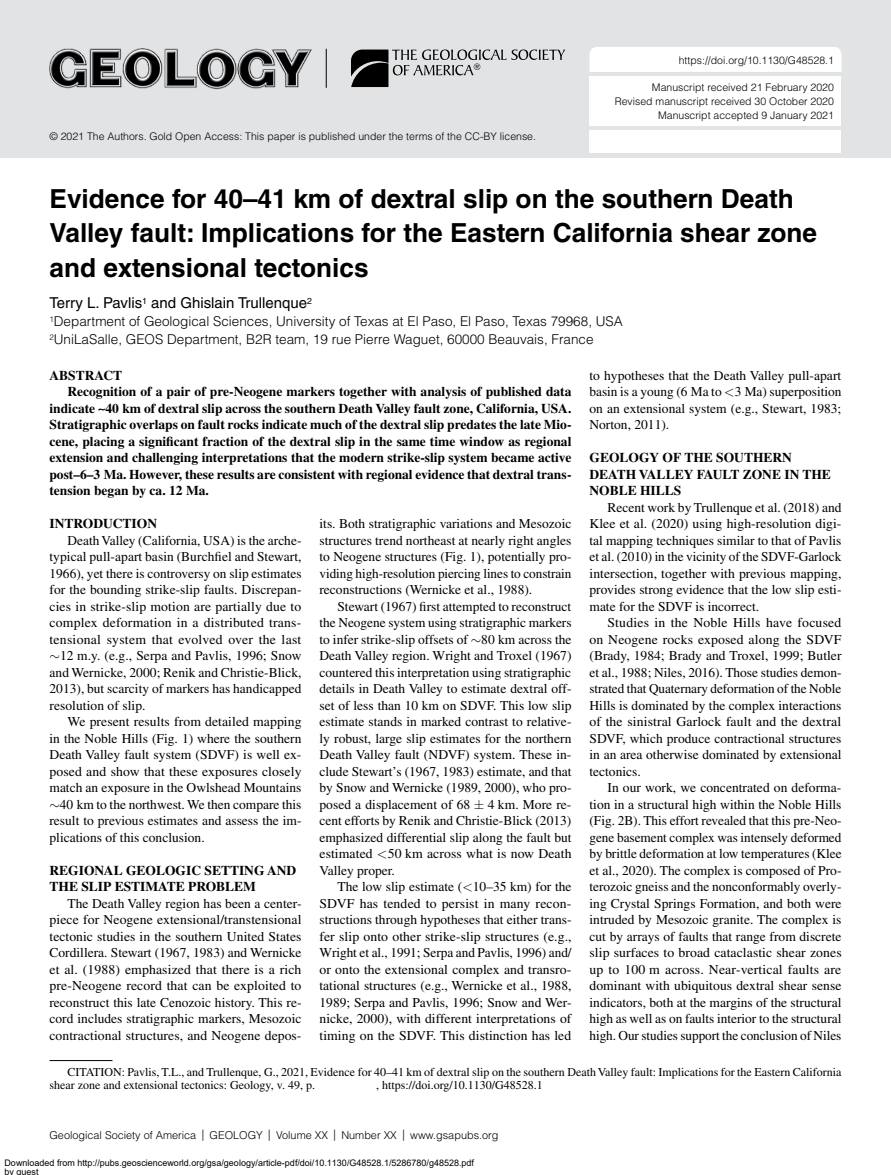
<style>
.page{position:relative;width:891px;height:1175px;background:#fff}
.page>*{position:absolute;margin:0;border:0;box-sizing:border-box;transform-origin:0 0}
.AT{font:700 26.25px/34.5px "Helvetica LT Std";color:#000}
.AU{font:15px "Helvetica LT Std";color:#000}
.T{font:13.5px/16.5px "Times LT Std";color:#000;text-align:justify}
.ABST{font:700 13.5px/16.5px "Times LT Std";color:#000;text-align:justify}
.AFF{font:300 13.5px "Helvetica LT Std";color:#000}
._1{font:700 13.5px/16.5px "Times LT Std";color:#000}
.ABSH{font:700 13.5px "Times LT Std";color:#000}
.t1{font:12px/13.5px "Times LT Std";color:#000}
.Running_Foot{font:300 10.8px "Helvetica LT Std";color:#000}
.id_Tagline{font:300 10.5px/13.5px "Helvetica LT Std";color:#000;text-align:right}
.t2{font:9px/9px "Arial";color:#000}
.s1{color:#fff}
.s2{font-size:11.25px}
</style>
<div class="page">
<div style="left:0;top:0;width:891px;height:158px;background:#e2e3e4"></div>
<hr style="left:326px;top:49px;width:1px;height:39px;background:#000">
<div style="left:590px;top:76px;width:252px;height:50px;background:#fff"></div>
<div style="left:590px;top:47px;width:252px;height:25px;background:#fff"></div>
<hr style="left:50px;top:1060px;width:62px;height:1px;background:#000">
<img style="left:49px;top:48px;width:263px;height:42px">
<svg style="left:351px;top:50px;width:214px;height:37px"></svg>
<div style="left:590px;top:130px;width:252px;height:23px;background:#fff"></div>
<p class="id_Tagline" style="left:679px;top:54px;width:157px">https://doi.org/10.1130/G48528.1</p>
<p class="id_Tagline" style="left:50px;top:129px;width:488px">© 2021 The Authors. Gold Open Access: This paper is published under the terms of the CC-BY license.</p>
<p class="id_Tagline" style="left:615px;top:81px;width:221px">Manuscript received 21 February 2020<br>Revised manuscript received 30 October 2020<br>Manuscript accepted 9 January 2021</p>
<p class="AT" style="left:50px;top:181px;width:769px">Evidence for 40–41 km of dextral slip on the southern Death<br>Valley fault: Implications for the Eastern California shear zone and extensional tectonics</p>
<p class="AU" style="left:50px;top:294px;width:264px">Terry L. Pavlis<sup>1</sup> and Ghislain Trullenque<sup>2</sup></p>
<p class="AFF" style="left:50px;top:313px;width:575px"><sup>1</sup>Department of Geological Sciences, University of Texas at El Paso, El Paso, Texas 79968, USA</p>
<p class="AFF" style="left:50px;top:331px;width:546px"><sup>2</sup>UniLaSalle, GEOS Department, B2R team, 19 rue Pierre Waguet, 60000 Beauvais, France</p>
<p class="ABSH" style="left:50px;top:367px;width:74px">ABSTRACT</p>
<p class="ABST" style="left:50px;top:383px;width:524px;text-indent:18px">Recognition of a pair of pre-Neogene markers together with analysis of published data indicate ∼40 km of dextral slip across the southern Death Valley fault zone, California, USA.<br>Stratigraphic overlaps on fault rocks indicate much of the dextral slip predates the late Mio&shy;cene, placing a significant fraction of the dextral slip in the same time window as regional extension and challenging interpretations that the modern strike-slip system became active post–6–3 Ma. However, these results are consistent with regional evidence that dextral trans&shy;tension began by ca. 12 Ma.</p>
<p class="_1" style="left:50px;top:515px;width:109px">INTRODUCTION</p>
<p class="T" style="left:50px;top:532px;width:254px;text-indent:18px">Death Valley (California, USA) is the arche&shy;typical pull-apart basin (Burchfiel and Stewart, 1966), yet there is controversy on slip estimates for the bounding strike-slip faults. Discrepan&shy;cies in strike-slip motion are partially due to complex deformation in a distributed trans&shy;tensional system that evolved over the last ∼12 m.y. (e.g., Serpa and Pavlis, 1996; Snow and Wernicke, 2000; Renik and Christie-Blick, 2013), but scarcity of markers has handicapped resolution of slip.</p>
<p class="T" style="left:50px;top:713px;width:254px;text-indent:18px">We present results from detailed mapping in the Noble Hills (Fig. 1) where the southern Death Valley fault system (SDVF) is well ex&shy;posed and show that these exposures closely match an exposure in the Owlshead Mountains ∼40 km to the northwest. We then compare this result to previous estimates and assess the im&shy;plications of this conclusion.</p>
<p class="_1" style="left:50px;top:861px;width:248px">REGIONAL GEOLOGIC SETTING AND<br>THE SLIP ESTIMATE PROBLEM</p>
<p class="T" style="left:50px;top:895px;width:254px;text-indent:18px">The Death Valley region has been a center&shy;piece for Neogene extensional/transtensional tectonic studies in the southern United States Cordillera. Stewart (1967, 1983) and Wernicke et al. (1988) emphasized that there is a rich pre-Neogene record that can be exploited to reconstruct this late Cenozoic history. This re&shy;cord includes stratigraphic markers, Mesozoic contractional structures, and Neogene depos-</p>
<p class="T" style="left:590px;top:367px;width:253px">to hypotheses that the Death Valley pull-apart basin is a young (6 Ma to 3 Ma) superposition on an extensional system (e.g., Stewart, 1983; Norton, 2011).</p>
<p class="_1" style="left:590px;top:449px;width:243px">GEOLOGY OF THE SOUTHERN<br>DEATH VALLEY FAULT ZONE IN THE<br>NOBLE HILLS</p>
<p class="T" style="left:590px;top:499px;width:254px;text-indent:18px">Recent work by Trullenque et al. (2018) and Klee et al. (2020) using high-resolution digi&shy;tal mapping techniques similar to that of Pavlis et al. (2010) in the vicinity of the SDVF-Garlock intersection, together with previous mapping, provides strong evidence that the low slip esti&shy;mate for the SDVF is incorrect.</p>
<p class="T" style="left:590px;top:614px;width:254px;text-indent:18px">Studies in the Noble Hills have focused on Neogene rocks exposed along the SDVF (Brady, 1984; Brady and Troxel, 1999; Butler et al., 1988; Niles, 2016). Those studies demon&shy;strated that Quaternary deformation of the Noble Hills is dominated by the complex interactions of the sinistral Garlock fault and the dextral SDVF, which produce contractional structures in an area otherwise dominated by extensional tectonics.</p>
<p class="T" style="left:590px;top:779px;width:254px;text-indent:18px">In our work, we concentrated on deforma&shy;tion in a structural high within the Noble Hills (Fig. 2B). This effort revealed that this pre-Neo&shy;gene basement complex was intensely deformed by brittle deformation at low temperatures (Klee et al., 2020). The complex is composed of Pro&shy;terozoic gneiss and the nonconformably overly&shy;ing Crystal Springs Formation, and both were intruded by Mesozoic granite. The complex is cut by arrays of faults that range from discrete slip surfaces to broad cataclastic shear zones up to 100 m across. Near-vertical faults are dominant with ubiquitous dextral shear sense indicators, both at the margins of the structural high as well as on faults interior to the structural high. Our studies support the conclusion of Niles</p>
<p class="T" style="left:320px;top:515px;width:254px">its. Both stratigraphic variations and Mesozoic structures trend northeast at nearly right angles to Neogene structures (Fig. 1), potentially pro&shy;viding high-resolution piercing lines to constrain reconstructions (Wernicke et al., 1988).</p>
<p class="T" style="left:320px;top:598px;width:254px;text-indent:18px">Stewart (1967) first attempted to reconstruct the Neogene system using stratigraphic markers to infer strike-slip offsets of ∼80 km across the Death Valley region. Wright and Troxel (1967) countered this interpretation using stratigraphic details in Death Valley to estimate dextral off&shy;set of less than 10 km on SDVF. This low slip estimate stands in marked contrast to relative&shy;ly robust, large slip estimates for the northern Death Valley fault (NDVF) system. These in&shy;clude Stewart’s (1967, 1983) estimate, and that by Snow and Wernicke (1989, 2000), who pro&shy;posed a displacement of 68</p>
<p class="T" style="left:320px;top:796px;width:254px;text-indent:168px">4 km. More re&shy;cent efforts by Renik and Christie-Blick (2013) emphasized differential slip along the fault but estimated 50 km across what is now Death Valley proper.</p>
<p class="T" style="left:320px;top:878px;width:254px;text-indent:18px">The low slip estimate ( 10–35 km) for the SDVF has tended to persist in many recon&shy;structions through hypotheses that either trans&shy;fer slip onto other strike-slip structures (e.g., Wright et al., 1991; Serpa and Pavlis, 1996) and/ or onto the extensional complex and transro&shy;tational structures (e.g., Wernicke et al., 1988, 1989; Serpa and Pavlis, 1996; Snow and Wer&shy;nicke, 2000), with different interpretations of timing on the SDVF. This distinction has led</p>
<p class="t1" style="left:50px;top:1065px;width:793px;text-indent:18px">CITATION: Pavlis, T.L., and Trullenque, G., 2021, Evidence for 40–41 km of dextral slip on the southern Death Valley fault: Implications for the Eastern California shear zone and extensional tectonics: Geology, v. 49, p. <span class="s1">XXX–XXX</span>, https://doi.org/10.1130/G48528.1</p>
<p class="Running_Foot" style="left:50px;top:1128px;width:450px">Geological Society of America <span class="s2">|</span> GEOLOGY <span class="s2">|</span> Volume XX <span class="s2">|</span> Number XX <span class="s2">|</span> www.gsapubs.org</p>
<p class="t2" style="left:4px;top:1159px;width:471px">Downloaded from http://pubs.geoscienceworld.org/gsa/geology/article-pdf/doi/10.1130/G48528.1/5286780/g48528.pdf by guest</p>
</div>
